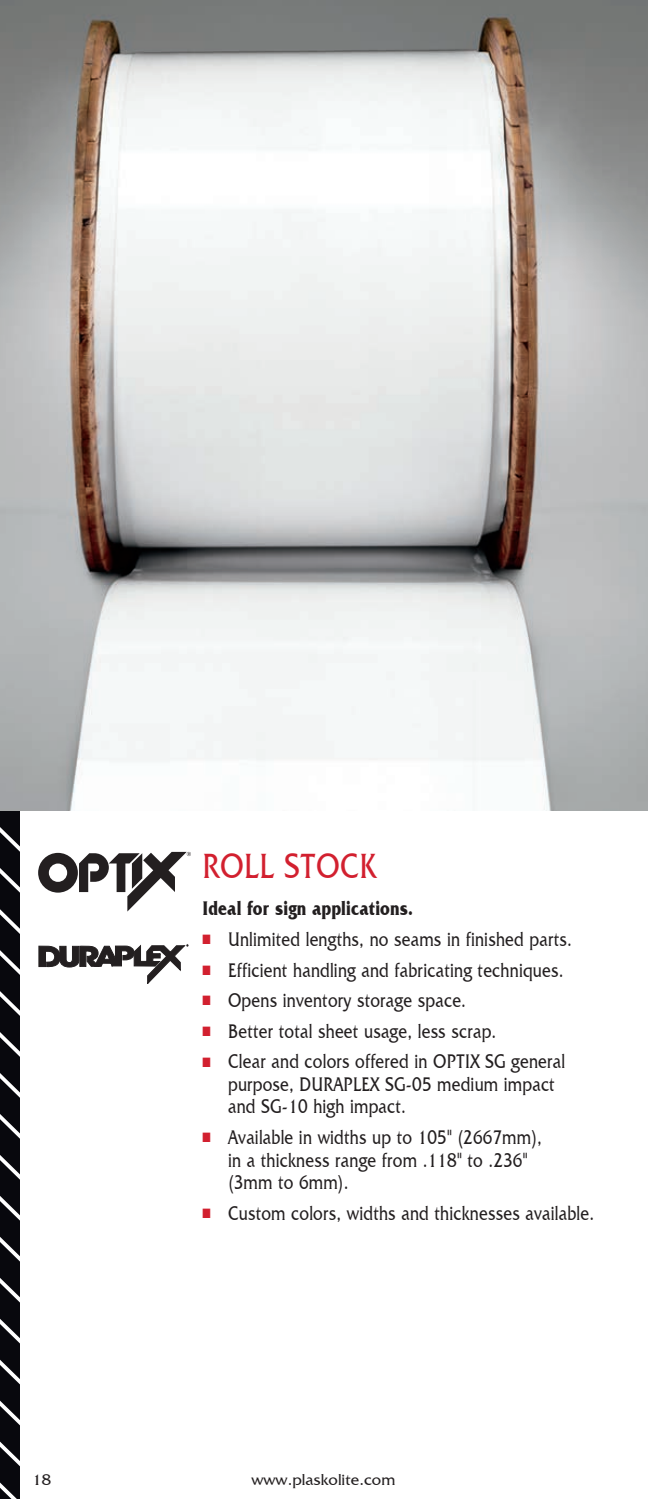
<style>
.page{position:relative;width:648px;height:1499px;background:#fff}
.page>*{position:absolute;margin:0;border:0;box-sizing:border-box;transform-origin:0 0}
.t1{font:36px "Friz Quadrata IT Cby BT";letter-spacing:.01em;color:#d2202f;scale:.8 1}
.t2{font:20.25px/22.5px "Friz Quadrata IT Cby BT";letter-spacing:.01em;color:#231f20;scale:.8 1}
.t3{font:700 20.25px "Friz Quadrata IT Cby BT";letter-spacing:.01em;color:#231f20;scale:.8 1}
.t4{font:15.75px "Friz Quadrata IT Cby BT";color:#231f20}
.s1{color:#d2202f}
</style>
<div class="page">
<svg style="left:0;top:810px;width:20px;height:688px;background:#27272b"></svg>
<img style="left:0;top:0;width:648px;height:810px">
<svg style="left:38px;top:852px;width:153px;height:59px"></svg>
<svg style="left:39px;top:944px;width:147px;height:39px"></svg>
<p class="t1" style="left:202px;top:844px;width:219px">ROLL STOCK</p>
<p class="t3" style="left:202px;top:896px;width:265px">Ideal for sign applications.</p>
<p class="t2" style="left:203px;top:927px;width:463px"><span class="s1">■</span> Unlimited lengths, no seams in finished parts.</p>
<p class="t2" style="left:203px;top:958px;width:453px"><span class="s1">■</span> Efficient handling and fabricating techniques.</p>
<p class="t2" style="left:203px;top:989px;width:331px"><span class="s1">■</span> Opens inventory storage space.</p>
<p class="t2" style="left:203px;top:1019px;width:369px"><span class="s1">■</span> Better total sheet usage, less scrap.</p>
<p class="t2" style="left:228px;top:1050px;width:423px;text-indent:-26px"><span class="s1">■</span> Clear and colors offered in OPTIX SG general purpose, DURAPLEX SG-05 medium impact and SG-10 high impact.</p>
<p class="t2" style="left:228px;top:1125px;width:394px;text-indent:-26px"><span class="s1">■</span> Available in widths up to 105" (2667mm), in a thickness range from .118" to .236" (3mm to 6mm).</p>
<p class="t2" style="left:203px;top:1201px;width:491px"><span class="s1">■</span> Custom colors, widths and thicknesses available.</p>
<p class="t4" style="left:33px;top:1469px;width:20px">18</p>
<p class="t4" style="left:251px;top:1469px;width:145px">www.plaskolite.com</p>
</div>
